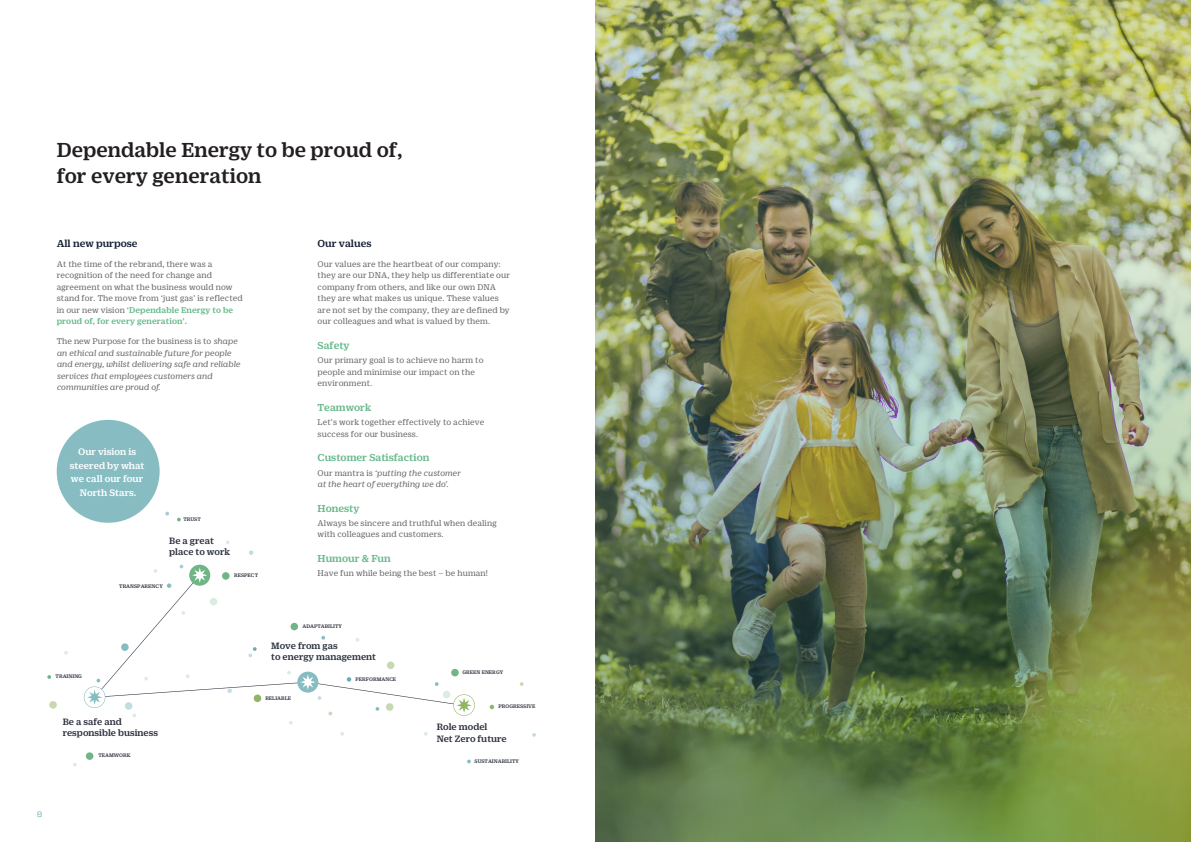
<style>
.page{position:relative;width:1191px;height:842px;background:#fff}
.page>*{position:absolute;margin:0;border:0;box-sizing:border-box;transform-origin:0 0}
.t1{font:500 22px/26px "Duplicate Ionic";color:#231f20}
.t2{font:500 11px "Duplicate Ionic";color:#65b889}
.t3{font:500 11px "Duplicate Ionic";color:#101d31}
.t4{font:500 10.3px/13.5px "Duplicate Ionic";color:#fff;text-align:center}
.t5{font:500 10px/11.1px "Duplicate Ionic";color:#2b303d}
.t6{font:9px/11.5px "Duplicate Ionic";letter-spacing:.01em;color:#636366}
.t7{font:italic 9px/11.5px "Duplicate Ionic";letter-spacing:.01em;color:#636366}
.t8{font:8px "Nexa";color:#79b9bf}
.t9{font:500 5.6px "Duplicate Ionic";color:#2b303d}
.s1{font-weight:500;color:#65b889}
.s2{font-style:normal}
</style>
<div class="page">
<img style="left:595px;top:0;width:596px;height:842px">
<div style="left:57px;top:420px;width:103px;height:103px;background:#87bdc2;border-radius:50%"></div>
<svg style="left:97px;top:575px;width:362px;height:131px"></svg>
<div style="left:297px;top:672px;width:21px;height:21px;background:#87bdc2;border-radius:50%"></div>
<svg style="left:300px;top:674px;width:15px;height:16px"></svg>
<svg style="left:453px;top:694px;width:22px;height:22px"></svg>
<div style="left:189px;top:565px;width:21px;height:21px;background:#70b585;border-radius:50%"></div>
<svg style="left:192px;top:567px;width:15px;height:16px"></svg>
<div style="left:254px;top:694px;width:7px;height:8px;background:#91b563;border-radius:50%"></div>
<div style="left:387px;top:661px;width:7px;height:8px;background:#c7d9b0;border-radius:50%"></div>
<div style="left:121px;top:643px;width:8px;height:8px;background:#87bdc2;border-radius:50%"></div>
<div style="left:386px;top:703px;width:7px;height:8px;background:#c7d9b0;border-radius:50%"></div>
<div style="left:49px;top:701px;width:8px;height:8px;background:#c7d9b0;border-radius:50%"></div>
<div style="left:451px;top:669px;width:8px;height:7px;background:#70b585;border-radius:50%"></div>
<div style="left:290px;top:623px;width:8px;height:7px;background:#70b585;border-radius:50%"></div>
<div style="left:86px;top:752px;width:7px;height:8px;background:#70b585;border-radius:50%"></div>
<div style="left:222px;top:572px;width:7px;height:8px;background:#70b585;border-radius:50%"></div>
<div style="left:210px;top:598px;width:7px;height:7px;background:#dbede0;border-radius:50%"></div>
<div style="left:443px;top:691px;width:7px;height:7px;background:#dbede0;border-radius:50%"></div>
<div style="left:125px;top:702px;width:7px;height:8px;background:#c2dee0;border-radius:50%"></div>
<svg style="left:249px;top:550px;width:4px;height:5px"></svg>
<svg style="left:227px;top:688px;width:5px;height:5px"></svg>
<svg style="left:167px;top:583px;width:4px;height:5px"></svg>
<svg style="left:347px;top:677px;width:4px;height:5px"></svg>
<svg style="left:489px;top:705px;width:5px;height:4px"></svg>
<svg style="left:467px;top:760px;width:4px;height:3px"></svg>
<svg style="left:84px;top:679px;width:21px;height:29px"></svg>
<svg style="left:321px;top:636px;width:4px;height:4px"></svg>
<svg style="left:435px;top:682px;width:3px;height:4px"></svg>
<svg style="left:532px;top:733px;width:4px;height:4px"></svg>
<svg style="left:248px;top:647px;width:9px;height:10px"></svg>
<svg style="left:165px;top:512px;width:4px;height:3px"></svg>
<svg style="left:375px;top:707px;width:4px;height:4px"></svg>
<svg style="left:318px;top:696px;width:3px;height:4px"></svg>
<svg style="left:144px;top:677px;width:4px;height:3px"></svg>
<svg style="left:154px;top:569px;width:3px;height:4px"></svg>
<svg style="left:340px;top:732px;width:4px;height:4px"></svg>
<svg style="left:287px;top:671px;width:4px;height:3px"></svg>
<svg style="left:64px;top:651px;width:4px;height:4px"></svg>
<svg style="left:289px;top:721px;width:4px;height:4px"></svg>
<svg style="left:186px;top:674px;width:3px;height:4px"></svg>
<svg style="left:355px;top:638px;width:4px;height:4px"></svg>
<svg style="left:424px;top:732px;width:4px;height:4px"></svg>
<svg style="left:328px;top:712px;width:4px;height:3px"></svg>
<svg style="left:47px;top:675px;width:4px;height:4px"></svg>
<svg style="left:181px;top:611px;width:4px;height:4px"></svg>
<svg style="left:520px;top:682px;width:3px;height:4px"></svg>
<svg style="left:177px;top:518px;width:4px;height:3px"></svg>
<p class="t1" style="left:57px;top:134px;width:347px">Dependable Energy to be proud of, for every generation</p>
<p class="t3" style="left:57px;top:236px;width:82px">All new purpose</p>
<p class="t6" style="left:57px;top:258px;width:188px">At the time of the rebrand, there was a recognition of the need for change and agreement on what the business would now stand for. The move from ‘just gas’ is reflected in our new vision <span class="s1">‘Dependable Energy to be proud of, for every generation’.</span></p>
<p class="t7" style="left:57px;top:335px;width:185px"><span class="s2">The new Purpose for the business is to</span> shape an ethical and sustainable future for people and energy, whilst delivering safe and reliable services that employees customers and communities are proud of.</p>
<p class="t4" style="left:70px;top:444px;width:76px">Our vision is steered by what we call our four<br>North Stars.</p>
<p class="t9" style="left:183px;top:516px;width:19px">TRUST</p>
<p class="t5" style="left:169px;top:534px;width:63px">Be a great place to work</p>
<p class="t9" style="left:234px;top:571px;width:25px">RESPECT</p>
<p class="t9" style="left:119px;top:582px;width:45px">TRANSPARENCY</p>
<p class="t3" style="left:317px;top:236px;width:55px">Our values</p>
<p class="t6" style="left:317px;top:258px;width:194px">Our values are the heartbeat of our company: they are our DNA, they help us differentiate our company from others, and like our own DNA they are what makes us unique. These values are not set by the company, they are defined by our colleagues and what is valued by them.</p>
<p class="t2" style="left:317px;top:338px;width:34px">Safety</p>
<p class="t6" style="left:317px;top:354px;width:167px">Our primary goal is to achieve no harm to people and minimise our impact on the environment.</p>
<p class="t2" style="left:317px;top:399px;width:55px">Teamwork</p>
<p class="t6" style="left:317px;top:416px;width:168px">Let’s work together effectively to achieve success for our business.</p>
<p class="t2" style="left:317px;top:450px;width:113px">Customer Satisfaction</p>
<p class="t7" style="left:317px;top:466px;width:145px"><span class="s2">Our mantra is</span> ‘putting the customer at the heart of everything we do’.</p>
<p class="t2" style="left:317px;top:500px;width:43px">Honesty</p>
<p class="t6" style="left:317px;top:517px;width:180px">Always be sincere and truthful when dealing with colleagues and customers.</p>
<p class="t2" style="left:317px;top:551px;width:75px">Humour &amp; Fun</p>
<p class="t6" style="left:317px;top:567px;width:172px">Have fun while being the best – be human!</p>
<p class="t9" style="left:302px;top:622px;width:41px">ADAPTABILITY</p>
<p class="t5" style="left:271px;top:639px;width:106px">Move from gas<br>to energy management</p>
<p class="t9" style="left:56px;top:673px;width:28px">TRAINING</p>
<p class="t9" style="left:265px;top:694px;width:27px">RELIABLE</p>
<p class="t9" style="left:355px;top:675px;width:42px">PERFORMANCE</p>
<p class="t9" style="left:462px;top:668px;width:42px">GREEN ENERGY</p>
<p class="t9" style="left:498px;top:702px;width:38px">PROGRESSIVE</p>
<p class="t5" style="left:63px;top:715px;width:97px">Be a safe and responsible business</p>
<p class="t5" style="left:437px;top:721px;width:72px">Role model<br>Net Zero future</p>
<p class="t9" style="left:98px;top:752px;width:34px">TEAMWORK</p>
<p class="t9" style="left:474px;top:757px;width:46px">SUSTAINABILITY</p>
<p class="t8" style="left:37px;top:809px;width:7px">8</p>
</div>
